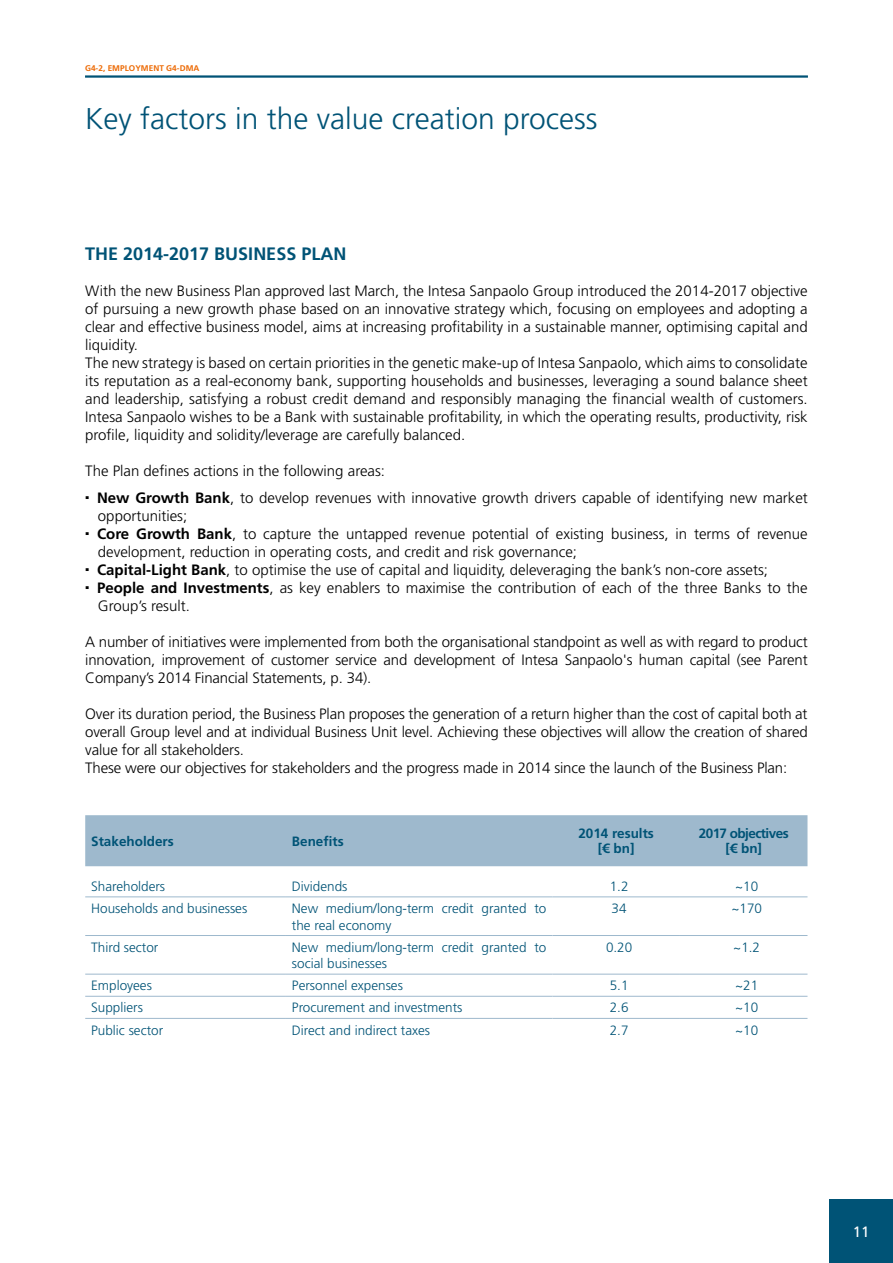
<style>
.page{position:relative;width:893px;height:1263px;background:#fff}
.page>*{position:absolute;margin:0;border:0;box-sizing:border-box;transform-origin:0 0}
.t1{font:300 30px "Frutiger LT Std";color:#005376}
.t2{font:700 18px "Frutiger LT Std";color:#005376}
.t3{font:300 15px/18px "Frutiger LT Std";color:#000}
.t4{font:15px "Frutiger LT Std";color:#fff}
.t5{font:300 13.5px/16.5px "Frutiger LT Std";color:#005376}
.t6{font:700 13.5px/15px "Frutiger LT Std";color:#005376;text-align:center}
.t7{font:700 13.5px/15px "Frutiger LT Std";letter-spacing:-.04em;color:#005376;text-align:center}
.t8{font:700 8.25px "Frutiger LT Std";color:#ed6b06}
.s1{font-weight:700}
</style>
<div class="page">
<div style="left:829px;top:1199px;width:64px;height:64px;background:#005376"></div>
<hr style="left:85px;top:75px;width:723px;height:3px;background:#005376">
<div style="left:85px;top:815px;width:722px;height:51px;background:#9eb9cd"></div>
<hr style="left:85px;top:896px;width:201px;height:1px;background:#9eb9cd">
<hr style="left:286px;top:896px;width:266px;height:1px;background:#9eb9cd">
<hr style="left:552px;top:896px;width:128px;height:1px;background:#9eb9cd">
<hr style="left:680px;top:896px;width:127px;height:1px;background:#9eb9cd">
<hr style="left:85px;top:935px;width:201px;height:1px;background:#9eb9cd">
<hr style="left:286px;top:935px;width:266px;height:1px;background:#9eb9cd">
<hr style="left:552px;top:935px;width:128px;height:1px;background:#9eb9cd">
<hr style="left:680px;top:935px;width:127px;height:1px;background:#9eb9cd">
<hr style="left:85px;top:974px;width:201px;height:1px;background:#9eb9cd">
<hr style="left:286px;top:974px;width:266px;height:1px;background:#9eb9cd">
<hr style="left:552px;top:974px;width:128px;height:1px;background:#9eb9cd">
<hr style="left:680px;top:974px;width:127px;height:1px;background:#9eb9cd">
<hr style="left:85px;top:996px;width:201px;height:1px;background:#9eb9cd">
<hr style="left:286px;top:996px;width:266px;height:1px;background:#9eb9cd">
<hr style="left:552px;top:996px;width:128px;height:1px;background:#9eb9cd">
<hr style="left:680px;top:996px;width:127px;height:1px;background:#9eb9cd">
<hr style="left:85px;top:1018px;width:201px;height:1px;background:#9eb9cd">
<hr style="left:286px;top:1018px;width:266px;height:1px;background:#9eb9cd">
<hr style="left:552px;top:1018px;width:128px;height:1px;background:#9eb9cd">
<hr style="left:680px;top:1018px;width:127px;height:1px;background:#9eb9cd">
<p class="t8" style="left:85px;top:63px;width:42px">G4-2, EMPLOY</p>
<p class="t8" style="left:141px;top:63px;width:14px">MENT</p>
<p class="t8" style="left:166px;top:63px;width:35px">G4-DMA</p>
<h1 class="t1" style="left:85px;top:102px;width:514px">Key factors in the value creation process</h1>
<p class="t2" style="left:85px;top:243px;width:263px">The 2014-2017 Business Plan</p>
<p class="t3" style="left:85px;top:282px;width:724px">With the new Business Plan approved last March, the Intesa Sanpaolo Group introduced the 2014-2017 objective of pursuing a new growth phase based on an innovative strategy which, focusing on employees and adopting a clear and effective business model, aims at increasing profitability in a sustainable manner, optimising capital and liquidity.<br>The new strategy is based on certain priorities in the genetic make-up of Intesa Sanpaolo, which aims to consolidate its reputation as a real-economy bank, supporting households and businesses, leveraging a sound balance sheet and leadership, satisfying a robust credit demand and responsibly managing the financial wealth of customers.<br>Intesa Sanpaolo wishes to be a Bank with sustainable profitability, in which the operating results, productivity, risk profile, liquidity and solidity/leverage are carefully balanced.</p>
<p class="t3" style="left:97px;top:458px;width:712px;line-height:27px;text-indent:-12px">The Plan defines actions in the following areas:<br><span class="s1">New Growth Bank</span>, to develop revenues with innovative growth drivers capable of identifying new market</p>
<p class="t3" style="left:97px;top:507px;width:712px">opportunities;<br><span class="s1">Core Growth Bank</span>, to capture the untapped revenue potential of existing business, in terms of revenue development, reduction in operating costs, and credit and risk governance;<br><span class="s1">Capital-Light Bank</span>, to optimise the use of capital and liquidity, deleveraging the bank’s non-core assets; <span class="s1">People and Investments</span>, as key enablers to maximise the contribution of each of the three Banks to the Group’s result.</p>
<p class="t3" style="left:85px;top:633px;width:724px;text-align:justify">A number of initiatives were implemented from both the organisational standpoint as well as with regard to product innovation, improvement of customer service and development of Intesa Sanpaolo's human capital (see Parent Company’s 2014 Financial Statements, p. 34).</p>
<p class="t3" style="left:85px;top:705px;width:724px">Over its duration period, the Business Plan proposes the generation of a return higher than the cost of capital both at overall Group level and at individual Business Unit level. Achieving these objectives will allow the creation of shared value for all stakeholders.<br>These were our objectives for stakeholders and the progress made in 2014 since the launch of the Business Plan:</p>
<p class="t6" style="left:91px;top:834px;width:84px">Stakeholders</p>
<p class="t6" style="left:292px;top:834px;width:53px">Benefits</p>
<p class="t6" style="left:578px;top:826px;width:77px">2014 results [€ bn]</p>
<p class="t7" style="left:699px;top:826px;width:91px">2017 objectives [€ bn]</p>
<p class="t5" style="left:91px;top:878px;width:76px">Shareholders</p>
<p class="t5" style="left:292px;top:878px;width:57px">Dividends</p>
<p class="t5" style="left:610px;top:878px;width:20px">1.2</p>
<p class="t5" style="left:735px;top:878px;width:25px">~10</p>
<p class="t5" style="left:91px;top:900px;width:158px">Households and businesses</p>
<p class="t5" style="left:292px;top:900px;width:256px">New medium/long-term credit granted to the real economy</p>
<p class="t5" style="left:612px;top:900px;width:17px">34</p>
<p class="t5" style="left:731px;top:900px;width:32px">~170</p>
<p class="t5" style="left:91px;top:939px;width:69px">Third sector</p>
<p class="t5" style="left:292px;top:939px;width:256px">New medium/long-term credit granted to social businesses</p>
<p class="t5" style="left:606px;top:939px;width:28px">0.20</p>
<p class="t5" style="left:733px;top:939px;width:28px">~1.2</p>
<p class="t5" style="left:91px;top:977px;width:62px">Employees</p>
<p class="t5" style="left:292px;top:977px;width:113px">Personnel expenses</p>
<p class="t5" style="left:610px;top:977px;width:20px">5.1</p>
<p class="t5" style="left:735px;top:977px;width:25px">~21</p>
<p class="t5" style="left:91px;top:1000px;width:53px">Suppliers</p>
<p class="t5" style="left:292px;top:1000px;width:172px">Procurement and investments</p>
<p class="t5" style="left:610px;top:1000px;width:20px">2.6</p>
<p class="t5" style="left:735px;top:1000px;width:25px">~10</p>
<p class="t5" style="left:91px;top:1022px;width:73px">Public sector</p>
<p class="t5" style="left:292px;top:1022px;width:140px">Direct and indirect taxes</p>
<p class="t5" style="left:610px;top:1022px;width:20px">2.7</p>
<p class="t5" style="left:735px;top:1022px;width:25px">~10</p>
<p class="t4" style="left:853px;top:1223px;width:18px">11</p>
</div>
